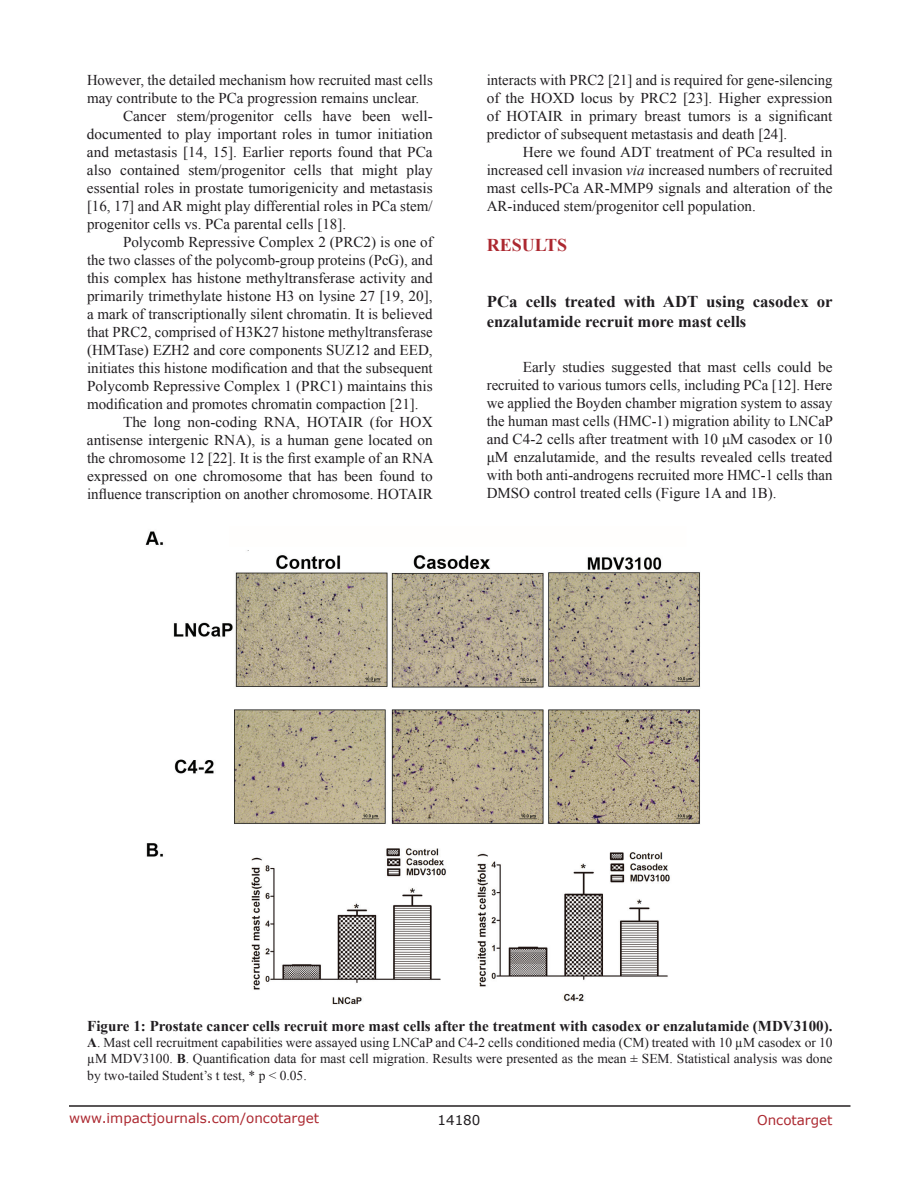
<style>
.page{position:relative;width:918px;height:1188px;background:#fff}
.page>*{position:absolute;margin:0;border:0;box-sizing:border-box;transform-origin:0 0}
.t1{font:700 18px "Times New Roman";color:#ac2830}
.t2{font:700 16.5px/19.8px "Times New Roman";color:#201d20}
.t3{font:15px/18px "Times New Roman";color:#201d20;text-align:justify}
.t4{font:700 15px "Times New Roman";color:#201d20}
.t5{font:13.5px/16.2px "Times New Roman";color:#201d20;text-align:justify}
.t6{font:13.5px "Verdana";color:#ac2830}
.t7{font:13.5px "Verdana";color:#201d20}
.s1{font-style:italic}
.s2{font-weight:700}
</style>
<div class="page">
<hr style="left:69px;top:1105px;width:781px;height:2px;background:#231f20">
<img style="left:145px;top:531px;width:555px;height:474px">
<p class="t3" style="left:87px;top:71px;width:347px">However, the detailed mechanism how recruited mast cells</p>
<p class="t3" style="left:87px;top:89px;width:334px">may contribute to the PCa progression remains unclear.</p>
<p class="t3" style="left:123px;top:107px;width:311px">Cancer stem/progenitor cells have been well-</p>
<p class="t3" style="left:87px;top:125px;width:347px">documented to play important roles in tumor initiation</p>
<p class="t3" style="left:87px;top:143px;width:347px">and metastasis [14, 15]. Earlier reports found that PCa</p>
<p class="t3" style="left:87px;top:161px;width:347px">also contained stem/progenitor cells that might play</p>
<p class="t3" style="left:87px;top:179px;width:347px">essential roles in prostate tumorigenicity and metastasis</p>
<p class="t3" style="left:87px;top:197px;width:347px">[16, 17] and AR might play differential roles in PCa stem/</p>
<p class="t3" style="left:87px;top:215px;width:261px">progenitor cells vs. PCa parental cells [18].</p>
<p class="t3" style="left:123px;top:233px;width:311px">Polycomb Repressive Complex 2 (PRC2) is one of</p>
<p class="t3" style="left:87px;top:251px;width:347px">the two classes of the polycomb-group proteins (PcG), and</p>
<p class="t3" style="left:87px;top:269px;width:347px">this complex has histone methyltransferase activity and</p>
<p class="t3" style="left:87px;top:287px;width:347px">primarily trimethylate histone H3 on lysine 27 [19, 20],</p>
<p class="t3" style="left:87px;top:305px;width:347px">a mark of transcriptionally silent chromatin. It is believed</p>
<p class="t3" style="left:87px;top:323px;width:347px">that PRC2, comprised of H3K27 histone methyltransferase</p>
<p class="t3" style="left:87px;top:341px;width:347px">(HMTase) EZH2 and core components SUZ12 and EED,</p>
<p class="t3" style="left:87px;top:359px;width:347px">initiates this histone modification and that the subsequent</p>
<p class="t3" style="left:87px;top:377px;width:347px">Polycomb Repressive Complex 1 (PRC1) maintains this</p>
<p class="t3" style="left:87px;top:395px;width:333px">modification and promotes chromatin compaction [21].</p>
<p class="t3" style="left:123px;top:413px;width:311px">The long non-coding RNA, HOTAIR (for HOX</p>
<p class="t3" style="left:87px;top:431px;width:347px">antisense intergenic RNA), is a human gene located on</p>
<p class="t3" style="left:87px;top:449px;width:348px">the chromosome 12 [22]. It is the first example of an RNA</p>
<p class="t3" style="left:87px;top:467px;width:347px">expressed on one chromosome that has been found to</p>
<p class="t3" style="left:87px;top:485px;width:347px">influence transcription on another chromosome. HOTAIR</p>
<p class="t3" style="left:487px;top:71px;width:347px">interacts with PRC2 [21] and is required for gene-silencing of the HOXD locus by PRC2 [23]. Higher expression of HOTAIR in primary breast tumors is a significant predictor of subsequent metastasis and death [24].</p>
<p class="t3" style="left:487px;top:143px;width:347px;text-indent:36px">Here we found ADT treatment of PCa resulted in increased cell invasion <span class="s1">via</span> increased numbers of recruited mast cells-PCa AR-MMP9 signals and alteration of the AR-induced stem/progenitor cell population.</p>
<p class="t1" style="left:487px;top:233px;width:70px">RESULTS</p>
<p class="t2" style="left:487px;top:291px;width:348px">PCa cells treated with ADT using casodex or enzalutamide recruit more mast cells</p>
<p class="t3" style="left:487px;top:357px;width:348px;text-indent:36px">Early studies suggested that mast cells could be recruited to various tumors cells, including PCa [12]. Here we applied the Boyden chamber migration system to assay the human mast cells (HMC-1) migration ability to LNCaP and C4-2 cells after treatment with 10 μM casodex or 10 μM enzalutamide, and the results revealed cells treated with both anti-androgens recruited more HMC-1 cells than DMSO control treated cells (Figure 1A and 1B).</p>
<p class="t4" style="left:87px;top:1016px;width:747px">Figure 1: Prostate cancer cells recruit more mast cells after the treatment with casodex or enzalutamide (MDV3100).</p>
<p class="t5" style="left:87px;top:1034px;width:747px"><span class="s2">A</span>. Mast cell recruitment capabilities were assayed using LNCaP and C4-2 cells conditioned media (CM) treated with 10 µM casodex or 10 µM MDV3100. <span class="s2">B</span>. Quantification data for mast cell migration. Results were presented as the mean ± SEM. Statistical analysis was done by two-tailed Student’s t test, * p &lt; 0.05.</p>
<p class="t6" style="left:69px;top:1109px;width:252px">www.impactjournals.com/oncotarget</p>
<p class="t7" style="left:438px;top:1111px;width:44px">14180</p>
<p class="t6" style="left:757px;top:1111px;width:77px">Oncotarget</p>
</div>
